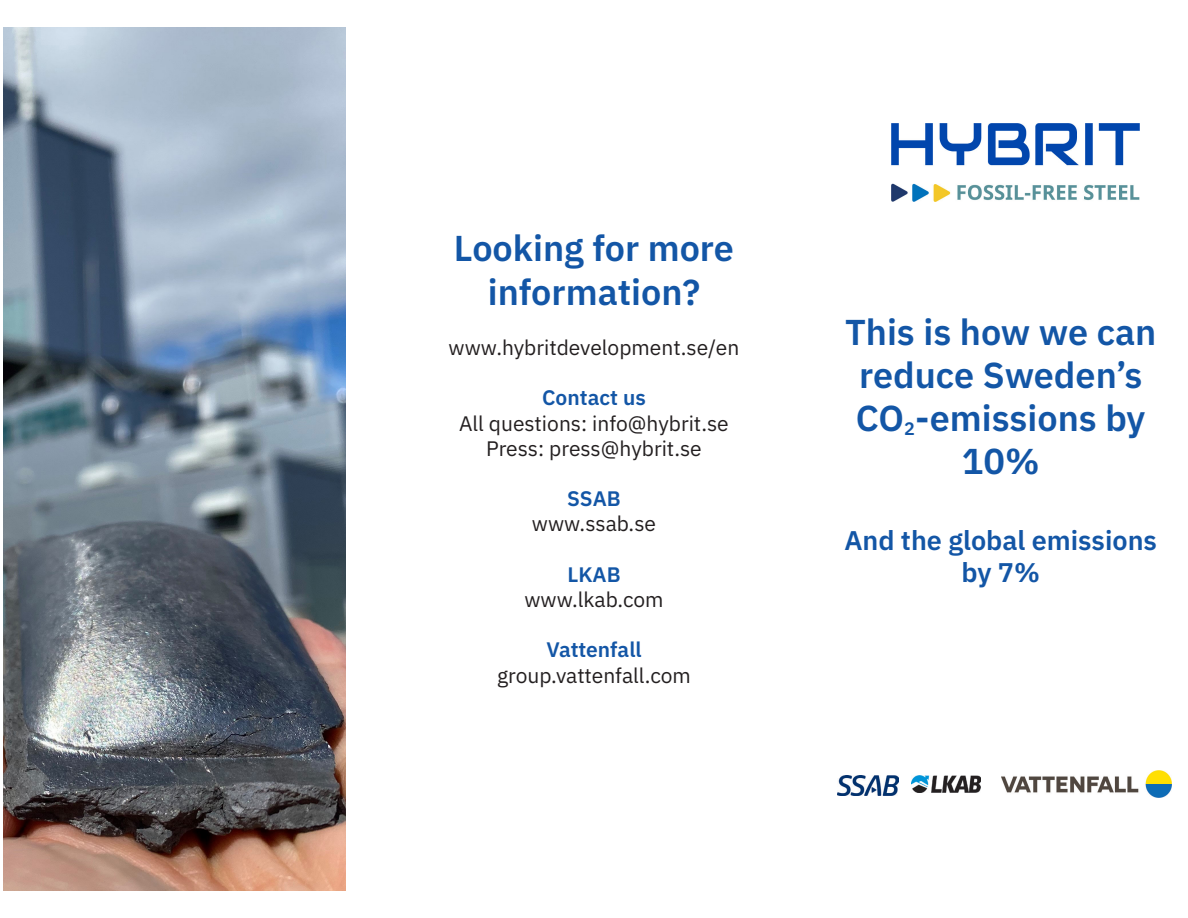
<style>
.page{position:relative;width:1188px;height:918px;background:#fff}
.page>*{position:absolute;margin:0;border:0;box-sizing:border-box;transform-origin:0 0}
.t1{font:600 36px/43.2px "IBM Plex Sans";color:#1356a6;text-align:center}
.t2{font:600 27px "IBM Plex Sans";color:#1356a6}
.t3{font:21px "IBM Plex Sans";color:#231f20}
.t4{font:600 21px "IBM Plex Sans";color:#1356a6}
</style>
<div class="page">
<img style="left:891px;top:123px;width:248px;height:78px">
<img style="left:837px;top:775px;width:61px;height:20px">
<img style="left:912px;top:775px;width:69px;height:17px">
<img style="left:1002px;top:771px;width:170px;height:26px">
<img style="left:4px;top:27px;width:342px;height:864px">
<p class="t1" style="left:454px;top:224px;width:282px">Looking for more</p>
<p class="t1" style="left:488px;top:267px;width:214px">information?</p>
<p class="t3" style="left:449px;top:331px;width:292px">www.hybritdevelopment.se/en</p>
<p class="t4" style="left:542px;top:381px;width:105px">Contact us</p>
<p class="t3" style="left:459px;top:407px;width:271px">All questions: info@hybrit.se</p>
<p class="t3" style="left:486px;top:432px;width:217px">Press: press@hybrit.se</p>
<p class="t4" style="left:567px;top:482px;width:55px">SSAB</p>
<p class="t3" style="left:532px;top:508px;width:126px">www.ssab.se</p>
<p class="t4" style="left:567px;top:558px;width:55px">LKAB</p>
<p class="t3" style="left:524px;top:583px;width:141px">www.lkab.com</p>
<p class="t4" style="left:546px;top:633px;width:97px">Vattenfall</p>
<p class="t3" style="left:497px;top:659px;width:195px">group.vattenfall.com</p>
<p class="t1" style="left:845px;top:307px;width:313px">This is how we can reduce Sweden’s<br>CO<sub>2</sub>-emissions by<br>10%</p>
<p class="t2" style="left:844px;top:519px;width:314px">And the global emissions</p>
<p class="t2" style="left:961px;top:551px;width:80px">by 7%</p>
</div>
